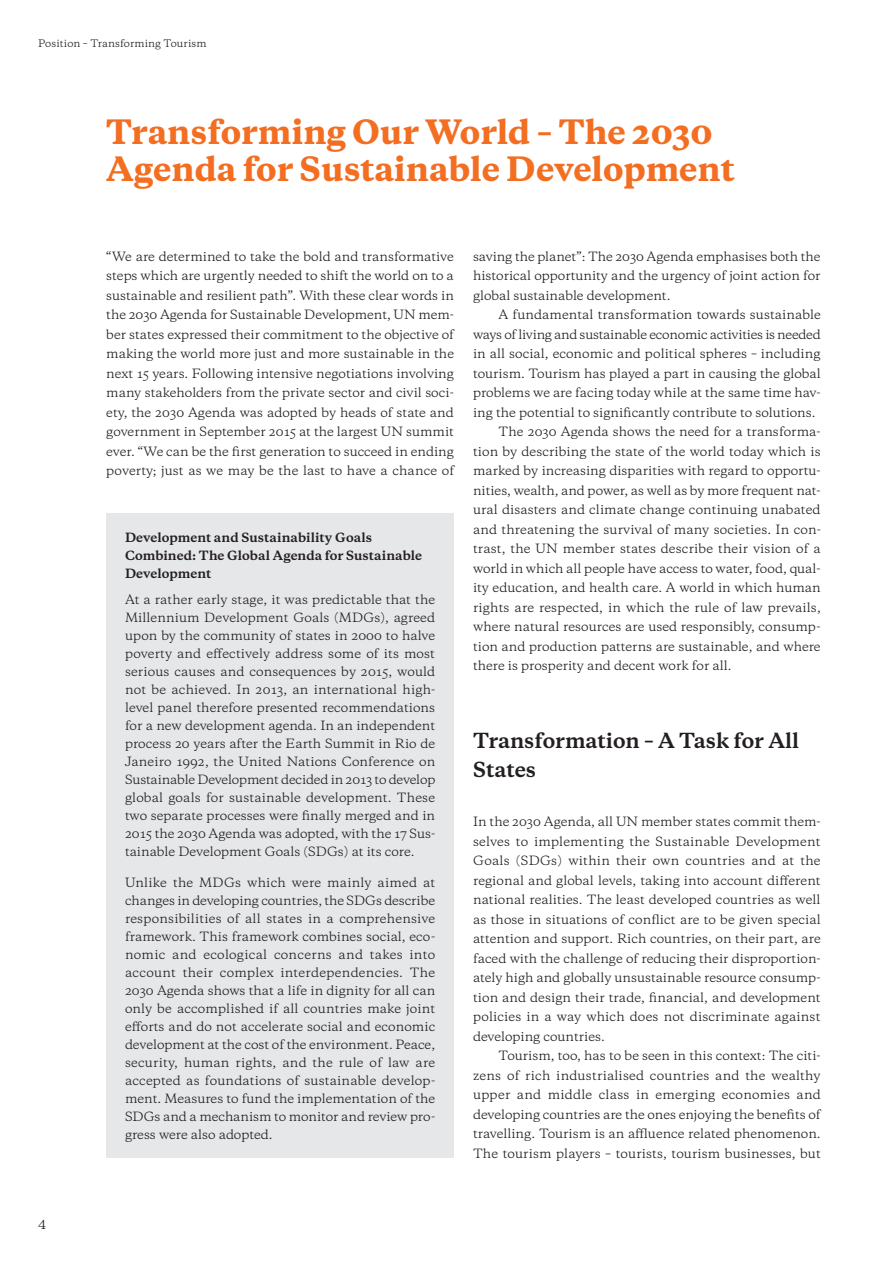
<style>
.page{position:relative;width:893px;height:1263px;background:#fff}
.page>*{position:absolute;margin:0;border:0;box-sizing:border-box;transform-origin:0 0}
.t1{font:800 31.5px/37.5px "Galaxie Copernicus";color:#f36e21}
.t2{font:700 19.5px/28.5px "Galaxie Copernicus";color:#231f20}
.t3{font:12px/19.5px "Galaxie Copernicus";color:#231f20;text-align:justify}
.t4{font:700 12px/18px "Galaxie Copernicus";letter-spacing:.005em;color:#231f20}
.t5{font:12px "Galaxie Copernicus";letter-spacing:-.02em;color:#231f20}
.t6{font:9.75px "Galaxie Copernicus";letter-spacing:.01em;color:#231f20}
</style>
<div class="page">
<div style="left:106px;top:513px;width:348px;height:645px;background:#e6e7e9"></div>
<p class="t6" style="left:38px;top:36px;width:170px">Position – Transforming Tourism</p>
<h1 class="t1" style="left:106px;top:113px;width:630px">Transforming Our World – The 2030<br>Agenda for Sustainable Development</h1>
<p class="t3" style="left:38px;top:1214px;width:9px">4</p>
<p class="t3" style="left:106px;top:246px;width:349px">“We are determined to take the bold and transformative steps which are urgently needed to shift the world on to a sustainable and resilient path”. With these clear words in the 2030 Agenda for Sustainable Development, UN mem&shy;ber states expressed their commitment to the objective of making the world more just and more sustainable in the next 15 years. Following intensive negotiations involving many stakeholders from the private sector and civil soci&shy;ety, the 2030 Agenda was adopted by heads of state and government in September 2015 at the largest UN summit ever. “We can be the first generation to succeed in ending poverty; just as we may be the last to have a chance of</p>
<p class="t3" style="left:473px;top:246px;width:349px">saving the planet”: The 2030 Agenda emphasises both the historical opportunity and the urgency of joint action for global sustainable development.</p>
<p class="t3" style="left:499px;top:305px;width:324px">A fundamental transformation towards sustainable</p>
<p class="t5" style="left:473px;top:326px;width:349px">ways of living and sustainable economic activities is needed</p>
<p class="t3" style="left:473px;top:344px;width:349px">in all social, economic and political spheres – including</p>
<p class="t3" style="left:473px;top:363px;width:349px">tourism. Tourism has played a part in causing the global</p>
<p class="t3" style="left:473px;top:383px;width:349px">problems we are facing today while at the same time hav-</p>
<p class="t3" style="left:473px;top:402px;width:344px">ing the potential to significantly contribute to solutions.</p>
<p class="t3" style="left:499px;top:422px;width:324px">The 2030 Agenda shows the need for a transforma-</p>
<p class="t3" style="left:473px;top:441px;width:349px">tion by describing the state of the world today which is</p>
<p class="t3" style="left:473px;top:461px;width:349px">marked by increasing disparities with regard to opportu-</p>
<p class="t3" style="left:473px;top:480px;width:349px">nities, wealth, and power, as well as by more frequent nat-</p>
<p class="t3" style="left:473px;top:500px;width:349px">ural disasters and climate change continuing unabated</p>
<p class="t3" style="left:473px;top:519px;width:349px">and threatening the survival of many societies. In con-</p>
<p class="t3" style="left:473px;top:539px;width:349px">trast, the UN member states describe their vision of a</p>
<p class="t3" style="left:473px;top:558px;width:349px">world in which all people have access to water, food, qual-</p>
<p class="t3" style="left:473px;top:578px;width:349px">ity education, and health care. A world in which human</p>
<p class="t3" style="left:473px;top:597px;width:349px">rights are respected, in which the rule of law prevails,</p>
<p class="t3" style="left:473px;top:617px;width:349px">where natural resources are used responsibly, consump-</p>
<p class="t3" style="left:473px;top:636px;width:349px">tion and production patterns are sustainable, and where</p>
<p class="t3" style="left:473px;top:656px;width:260px">there is prosperity and decent work for all.</p>
<p class="t4" style="left:125px;top:528px;width:299px">Development and Sustainability Goals<br>Combined: The Global Agenda for Sustainable<br>Development</p>
<p class="t3" style="left:125px;top:591px;width:312px;line-height:18px">At a rather early stage, it was predictable that the Millennium Development Goals (MDGs), agreed upon by the community of states in 2000 to halve poverty and effectively address some of its most serious causes and consequences by 2015, would not be achieved. In 2013, an international high&shy;level panel therefore presented recommendations for a new development agenda. In an independent process 20 years after the Earth Summit in Rio de Janeiro 1992, the United Nations Conference on Sustainable Development decided in 2013 to develop global goals for sustainable development. These two separate processes were finally merged and in 2015 the 2030 Agenda was adopted, with the 17 Sus&shy;tainable Development Goals (SDGs) at its core.</p>
<p class="t3" style="left:125px;top:873px;width:312px;line-height:18px">Unlike the MDGs which were mainly aimed at changes in developing countries, the SDGs describe responsibilities of all states in a comprehensive framework. This framework combines social, eco&shy;nomic and ecological concerns and takes into account their complex interdependencies. The 2030 Agenda shows that a life in dignity for all can only be accomplished if all countries make joint efforts and do not accelerate social and economic development at the cost of the environment. Peace, security, human rights, and the rule of law are accepted as foundations of sustainable develop&shy;ment. Measures to fund the implementation of the SDGs and a mechanism to monitor and review pro&shy;gress were also adopted.</p>
<h2 class="t2" style="left:473px;top:727px;width:327px">Transformation – A Task for All<br>States</h2>
<p class="t3" style="left:473px;top:812px;width:349px">In the 2030 Agenda, all UN member states commit them&shy;selves to implementing the Sustainable Development Goals (SDGs) within their own countries and at the regional and global levels, taking into account different national realities. The least developed countries as well as those in situations of conflict are to be given special attention and support. Rich countries, on their part, are faced with the challenge of reducing their disproportion&shy;ately high and globally unsustainable resource consump&shy;tion and design their trade, financial, and development policies in a way which does not discriminate against developing countries.</p>
<p class="t3" style="left:473px;top:1046px;width:349px;text-indent:26px">Tourism, too, has to be seen in this context: The citi&shy;zens of rich industrialised countries and the wealthy upper and middle class in emerging economies and developing countries are the ones enjoying the benefits of travelling. Tourism is an affluence related phenomenon.<br>The tourism players – tourists, tourism businesses, but</p>
</div>
